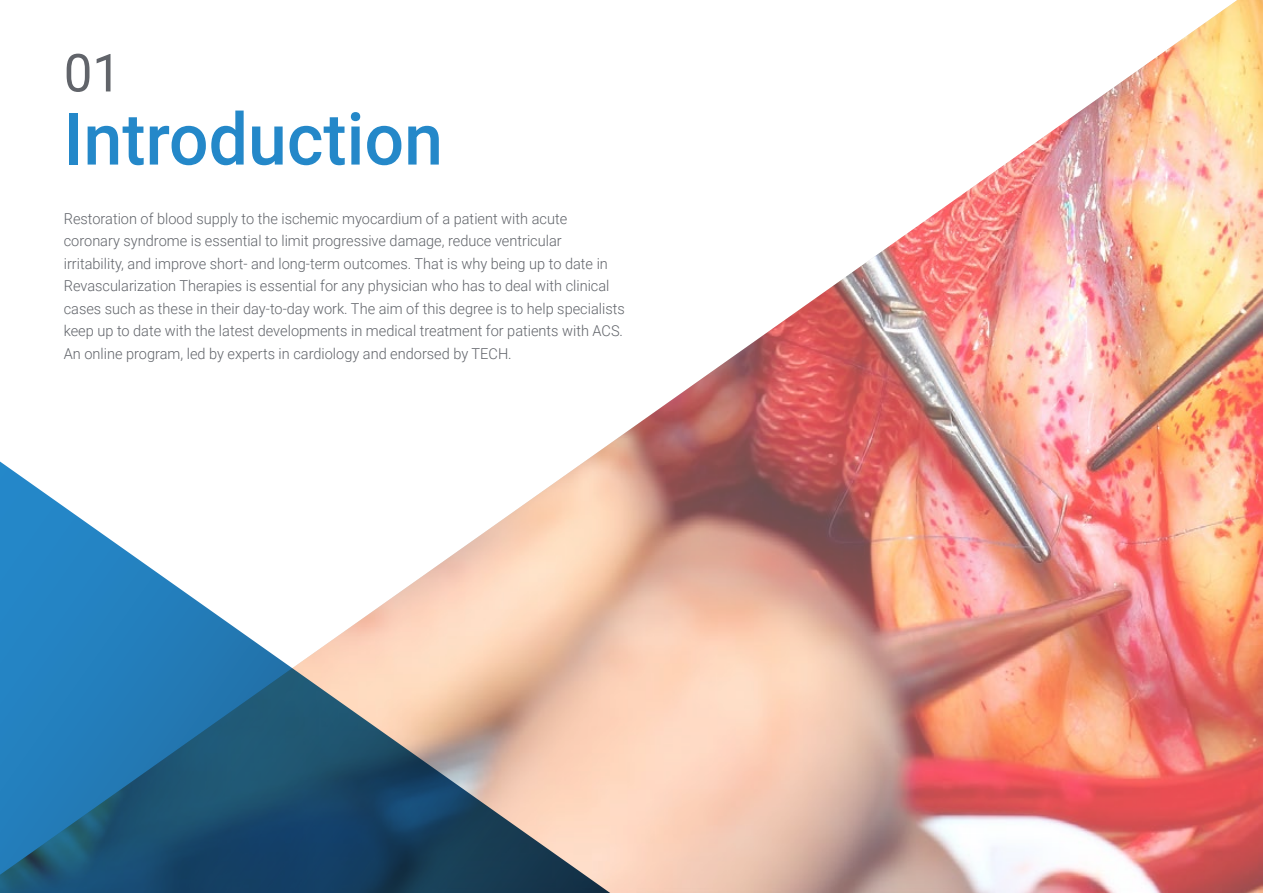
<style>
.page{position:relative;width:1263px;height:893px;background:#fff}
.page>*{position:absolute;margin:0;border:0;box-sizing:border-box;transform-origin:0 0}
.t1{font:500 72px "Roboto";color:#2488c9}
.t2{font:52.5px "Roboto";color:#61646a}
.t3{font:300 15px/22.5px "Roboto";color:#61646a}
</style>
<div class="page">
<img style="left:607px;top:0;width:656px;height:893px">
<svg style="left:0;top:446px;width:640px;height:447px"></svg>
<h2 class="t2" style="left:64px;top:36px;width:59px">01</h2>
<h1 class="t1" style="left:64px;top:89px;width:381px">Introduction</h1>
<p class="t3" style="left:64px;top:207px;width:562px">Restoration of blood supply to the ischemic myocardium of a patient with acute coronary syndrome is essential to limit progressive damage, reduce ventricular irritability, and improve short- and long-term outcomes. That is why being up to date in Revascularization Therapies is essential for any physician who has to deal with clinical cases such as these in their day-to-day work. The aim of this degree is to help specialists keep up to date with the latest developments in medical treatment for patients with ACS.<br>An online program, led by experts in cardiology and endorsed by TECH.</p>
</div>
